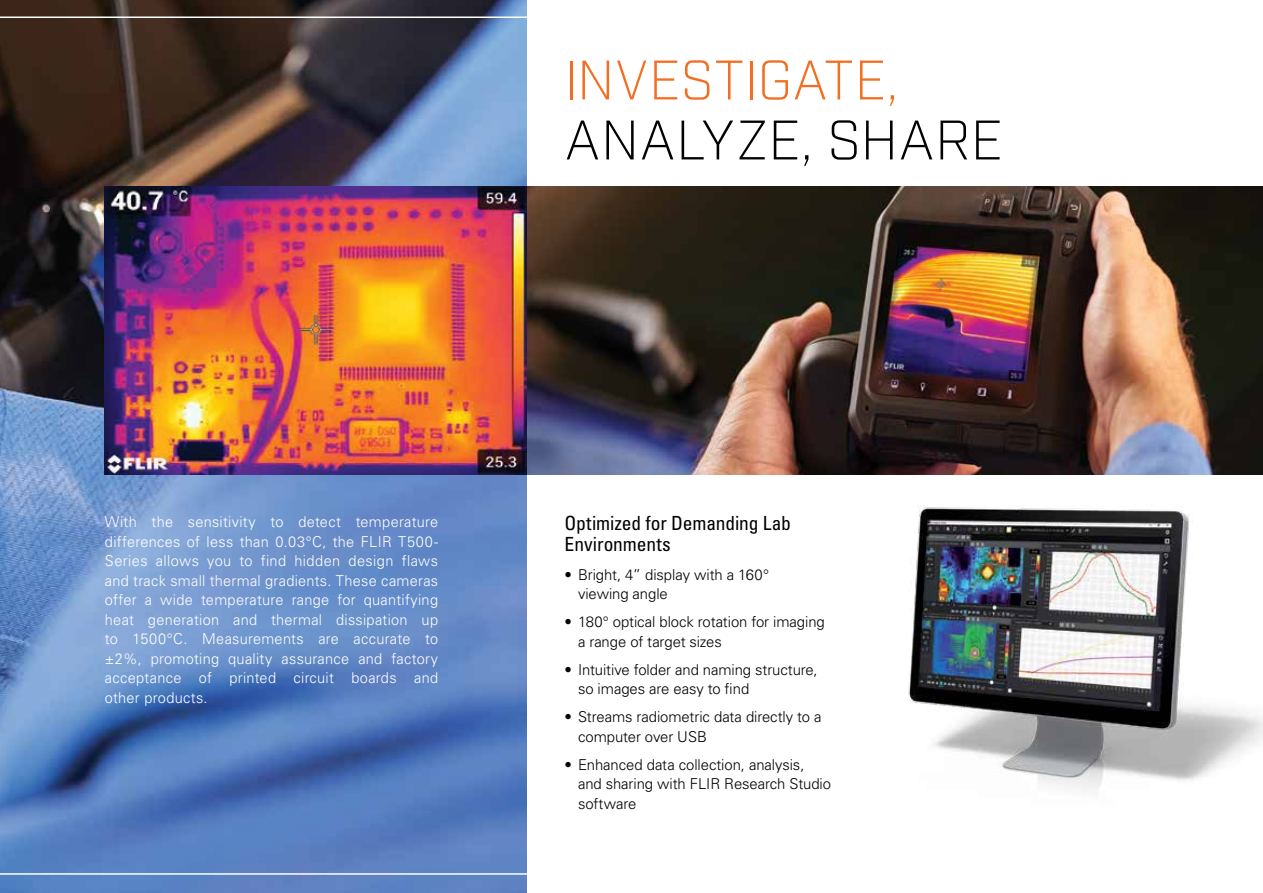
<style>
.page{position:relative;width:1263px;height:893px;background:#fff}
.page>*{position:absolute;margin:0;border:0;box-sizing:border-box;transform-origin:0 0}
.t1{font:300 54px "Industry";letter-spacing:.015em;color:#000}
.t2{font:300 54px "Industry";letter-spacing:.01em;color:#f36e21}
.t3{font:condensed 19.5px/21px "Univers LT Std";letter-spacing:-.005em;color:#000}
.t4{font:300 15px/19.5px "Univers LT Std";letter-spacing:.02em;color:#fff;text-align:justify}
.t5{font:300 15px/19.5px "Univers LT Std";letter-spacing:-.005em;color:#000}
</style>
<div class="page">
<img style="left:0;top:0;width:527px;height:893px">
<img style="left:0;top:16px;width:1263px;height:859px">
<h1 class="t2" style="left:565px;top:48px;width:335px">INVESTIGATE,</h1>
<h1 class="t1" style="left:565px;top:108px;width:439px">ANALYZE, SHARE</h1>
<p class="t4" style="left:105px;top:512px;width:335px">With the sensitivity to detect temperature differences of less than 0.03°C, the FLIR T500- Series allows you to find hidden design flaws and track small thermal gradients. These cameras offer a wide temperature range for quantifying heat generation and thermal dissipation up to 1500°C. Measurements are accurate to ±2%, promoting quality assurance and factory acceptance of printed circuit boards and other products.</p>
<h2 class="t3" style="left:564px;top:513px;width:228px">Optimized for Demanding Lab<br>Environments</h2>
<p class="t5" style="left:578px;top:564px;width:193px;text-indent:-14px">• Bright, 4” display with a 160° viewing angle</p>
<p class="t5" style="left:578px;top:612px;width:248px;text-indent:-13px">• 180° optical block rotation for imaging a range of target sizes</p>
<p class="t5" style="left:578px;top:660px;width:241px;text-indent:-13px">• Intuitive folder and naming structure, so images are easy to find</p>
<p class="t5" style="left:578px;top:707px;width:245px;text-indent:-13px">• Streams radiometric data directly to a computer over USB</p>
<p class="t5" style="left:578px;top:755px;width:255px;text-indent:-13px">• Enhanced data collection, analysis, and sharing with FLIR Research Studio software</p>
</div>
